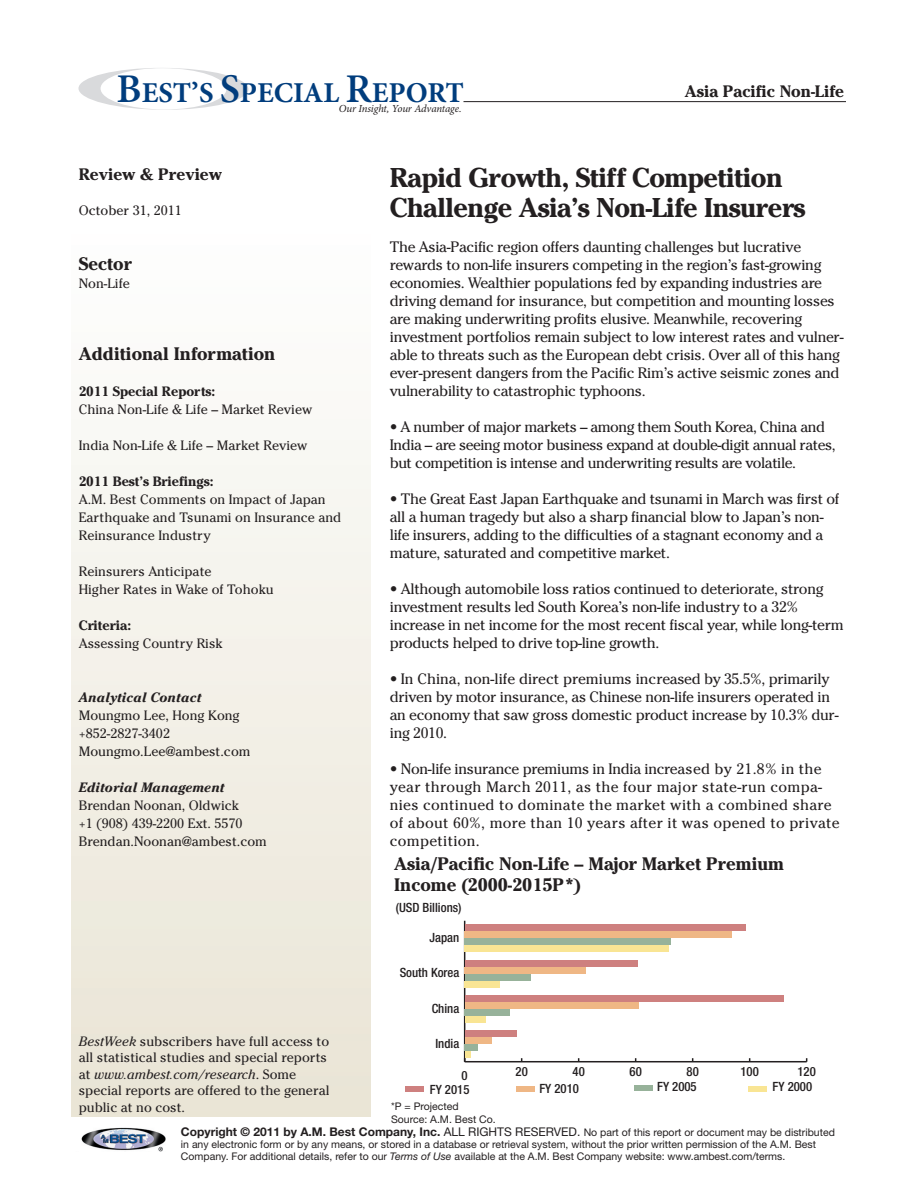
<style>
.page{position:relative;width:918px;height:1188px;background:#fff}
.page>*{position:absolute;margin:0;border:0;box-sizing:border-box;transform-origin:0 0}
.t1{font:700 28.8px "Minion Pro";color:#013d7d}
.t2{font:700 27px/30px "Cheltenham";letter-spacing:-.02em;color:#231f20}
.t3{font:700 18px/21.6px "Cheltenham";color:#231f20}
.t4{font:18px "Helvetica Neue";color:#231f20}
.t5{font:700 16.5px "Cheltenham";color:#231f20}
.t6{font:15px/18px "Cheltenham";letter-spacing:-.02em;color:#231f20}
.t7{font:15px/18px "Cheltenham";letter-spacing:.02em;color:#231f20}
.t8{font:13.5px/18px "Cheltenham";color:#231f20}
.t9{font:700 13.5px "Cheltenham";color:#231f20}
.t10{font:italic 700 13.5px "Cheltenham";color:#231f20}
.t11{font:500 condensed 12.75px "Helvetica Neue";color:#231f20}
.t12{font:italic 10.8px "Minion Pro";letter-spacing:-.015em;color:#231f20}
.t13{font:10.5px/12px "Helvetica Neue";color:#231f20}
.s1{font-weight:600;font-size:40.8px}
.s2{font-style:italic}
.s3{font-weight:700;font-size:12px}
.s4{font-size:12px}
</style>
<div class="page">
<div style="left:72px;top:228px;width:298px;height:888px;background:linear-gradient(to bottom,#fefefe,#e9e4d5)"></div>
<img style="left:81px;top:1127px;width:85px;height:24px">
<svg style="left:78px;top:68px;width:170px;height:42px"></svg>
<hr style="left:464px;top:101px;width:382px;height:1px;background:#231f20">
<hr style="left:465px;top:1061px;width:342px;height:1px;background:#231f20">
<hr style="left:464px;top:921px;width:1px;height:141px;background:#231f20">
<div style="left:749px;top:1086px;width:18px;height:6px;background:#f9e594"></div>
<div style="left:465px;top:946px;width:204px;height:6px;background:#f9e594"></div>
<div style="left:465px;top:981px;width:35px;height:6px;background:#f9e594"></div>
<div style="left:465px;top:1016px;width:21px;height:7px;background:#f9e594"></div>
<svg style="left:465px;top:1052px;width:6px;height:9px"></svg>
<div style="left:635px;top:1085px;width:18px;height:6px;background:#97b29a"></div>
<div style="left:465px;top:939px;width:206px;height:6px;background:#97b29a"></div>
<div style="left:465px;top:974px;width:66px;height:6px;background:#97b29a"></div>
<div style="left:465px;top:1009px;width:45px;height:7px;background:#97b29a"></div>
<div style="left:465px;top:1044px;width:13px;height:7px;background:#97b29a"></div>
<div style="left:516px;top:1086px;width:18px;height:6px;background:#efb785"></div>
<div style="left:465px;top:932px;width:267px;height:6px;background:#efb785"></div>
<div style="left:465px;top:967px;width:121px;height:6px;background:#efb785"></div>
<div style="left:465px;top:1002px;width:174px;height:7px;background:#efb785"></div>
<div style="left:465px;top:1037px;width:26px;height:7px;background:#efb785"></div>
<div style="left:405px;top:1086px;width:18px;height:6px;background:#ce807f"></div>
<div style="left:465px;top:925px;width:281px;height:6px;background:#ce807f"></div>
<div style="left:465px;top:960px;width:172px;height:6px;background:#ce807f"></div>
<div style="left:465px;top:995px;width:319px;height:6px;background:#ce807f"></div>
<div style="left:465px;top:1030px;width:51px;height:7px;background:#ce807f"></div>
<h1 class="t1" style="left:116px;top:72px;width:349px"><span class="s1">B</span>EST’S <span class="s1">S</span>PECIAL <span class="s1">R</span>EPORT</h1>
<p class="t12" style="left:339px;top:101px;width:124px">Our Insight, Your Advantage.</p>
<p class="t5" style="left:685px;top:82px;width:161px">Asia Pacific Non-Life</p>
<p class="t5" style="left:79px;top:164px;width:145px">Review &amp; Preview</p>
<p class="t8" style="left:79px;top:201px;width:105px">October 31, 2011</p>
<p class="t3" style="left:79px;top:253px;width:54px">Sector</p>
<p class="t8" style="left:79px;top:274px;width:53px">Non-Life</p>
<p class="t3" style="left:79px;top:343px;width:198px">Additional Information</p>
<p class="t9" style="left:79px;top:383px;width:138px">2011 Special Reports:</p>
<p class="t8" style="left:79px;top:400px;width:235px">China Non-Life &amp; Life – Market Review</p>
<p class="t8" style="left:79px;top:436px;width:230px">India Non-Life &amp; Life – Market Review</p>
<p class="t9" style="left:79px;top:473px;width:136px">2011 Best’s Briefings:</p>
<p class="t8" style="left:79px;top:490px;width:264px">A.M. Best Comments on Impact of Japan<br>Earthquake and Tsunami on Insurance and<br>Reinsurance Industry</p>
<p class="t8" style="left:79px;top:562px;width:196px">Reinsurers Anticipate<br>Higher Rates in Wake of Tohoku</p>
<p class="t9" style="left:79px;top:617px;width:54px">Criteria:</p>
<p class="t8" style="left:79px;top:634px;width:145px">Assessing Country Risk</p>
<p class="t10" style="left:79px;top:689px;width:124px">Analytical Contact</p>
<p class="t8" style="left:79px;top:706px;width:173px">Moungmo Lee, Hong Kong +852-2827-3402<br>Moungmo.Lee@ambest.com</p>
<p class="t10" style="left:79px;top:779px;width:148px">Editorial Management</p>
<p class="t8" style="left:79px;top:796px;width:190px">Brendan Noonan, Oldwick<br>+1 (908) 439-2200 Ext. 5570<br>Brendan.Noonan@ambest.com</p>
<p class="t8" style="left:79px;top:1033px;width:252px;line-height:16.5px"><span class="s2">BestWeek</span> subscribers have full access to all statistical studies and special reports at <span class="s2">www.ambest.com/research</span>. Some special reports are offered to the general public at no cost.</p>
<h2 class="t2" style="left:390px;top:162px;width:417px">Rapid Growth, Stiff Competition<br>Challenge Asia’s Non-Life Insurers</h2>
<p class="t6" style="left:390px;top:238px;width:455px">The Asia-Pacific region offers daunting challenges but lucrative rewards to non-life insurers competing in the region’s fast-growing economies. Wealthier populations fed by expanding industries are driving demand for insurance, but competition and mounting losses are making underwriting profits elusive. Meanwhile, recovering investment portfolios remain subject to low interest rates and vulner&shy;able to threats such as the European debt crisis. Over all of this hang ever-present dangers from the Pacific Rim’s active seismic zones and vulnerability to catastrophic typhoons.</p>
<p class="t6" style="left:390px;top:418px;width:447px">• A number of major markets – among them South Korea, China and<br>India – are seeing motor business expand at double-digit annual rates, but competition is intense and underwriting results are volatile.</p>
<p class="t6" style="left:390px;top:490px;width:451px">• The Great East Japan Earthquake and tsunami in March was first of all a human tragedy but also a sharp financial blow to Japan’s non&shy;life insurers, adding to the difficulties of a stagnant economy and a mature, saturated and competitive market.</p>
<p class="t6" style="left:390px;top:580px;width:455px">• Although automobile loss ratios continued to deteriorate, strong investment results led South Korea’s non-life industry to a 32% increase in net income for the most recent fiscal year, while long-term products helped to drive top-line growth.</p>
<p class="t6" style="left:390px;top:670px;width:450px">• In China, non-life direct premiums increased by 35.5%, primarily driven by motor insurance, as Chinese non-life insurers operated in an economy that saw gross domestic product increase by 10.3% dur&shy;ing 2010.</p>
<p class="t7" style="left:390px;top:760px;width:451px">• Non-life insurance premiums in India increased by 21.8% in the year through March 2011, as the four major state-run compa&shy;nies continued to dominate the market with a combined share of about 60%, more than 10 years after it was opened to private competition.</p>
<p class="t4" style="left:394px;top:831px;width:71px">Exhibit 1</p>
<p class="t3" style="left:394px;top:853px;width:391px">Asia/Pacific Non-Life – Major Market Premium<br>Income (2000-2015P*)</p>
<p class="t11" style="left:396px;top:900px;width:67px">(USD Billions)</p>
<p class="t11" style="left:430px;top:930px;width:31px">Japan</p>
<p class="t11" style="left:400px;top:965px;width:61px">South Korea</p>
<p class="t11" style="left:432px;top:1000px;width:29px">China</p>
<p class="t11" style="left:436px;top:1036px;width:25px">India</p>
<p class="t11" style="left:462px;top:1068px;width:8px">0</p>
<p class="t11" style="left:516px;top:1064px;width:14px">20</p>
<p class="t11" style="left:573px;top:1064px;width:14px">40</p>
<p class="t11" style="left:630px;top:1064px;width:14px">60</p>
<p class="t11" style="left:687px;top:1064px;width:14px">80</p>
<p class="t11" style="left:741px;top:1064px;width:20px">100</p>
<p class="t11" style="left:798px;top:1064px;width:20px">120</p>
<p class="t11" style="left:430px;top:1082px;width:41px">FY 2015</p>
<p class="t11" style="left:539px;top:1081px;width:41px">FY 2010</p>
<p class="t11" style="left:657px;top:1079px;width:41px">FY 2005</p>
<p class="t11" style="left:773px;top:1079px;width:41px">FY 2000</p>
<p class="t13" style="left:391px;top:1100px;width:106px;line-height:12.6px">*P = Projected<br>Source: A.M. Best Co.</p>
<p class="t13" style="left:181px;top:1126px;width:656px"><span class="s3">Copyright © 2011 by A.M. Best Company, Inc.</span> <span class="s4">ALL RIGHTS RESERVED.</span> No part of this report or document may be distributed in any electronic form or by any means, or stored in a database or retrieval system, without the prior written permission of the A.M. Best<br>Company. For additional details, refer to our <span class="s2">Terms of Use</span> available at the A.M. Best Company website: www.ambest.com/terms.</p>
</div>
